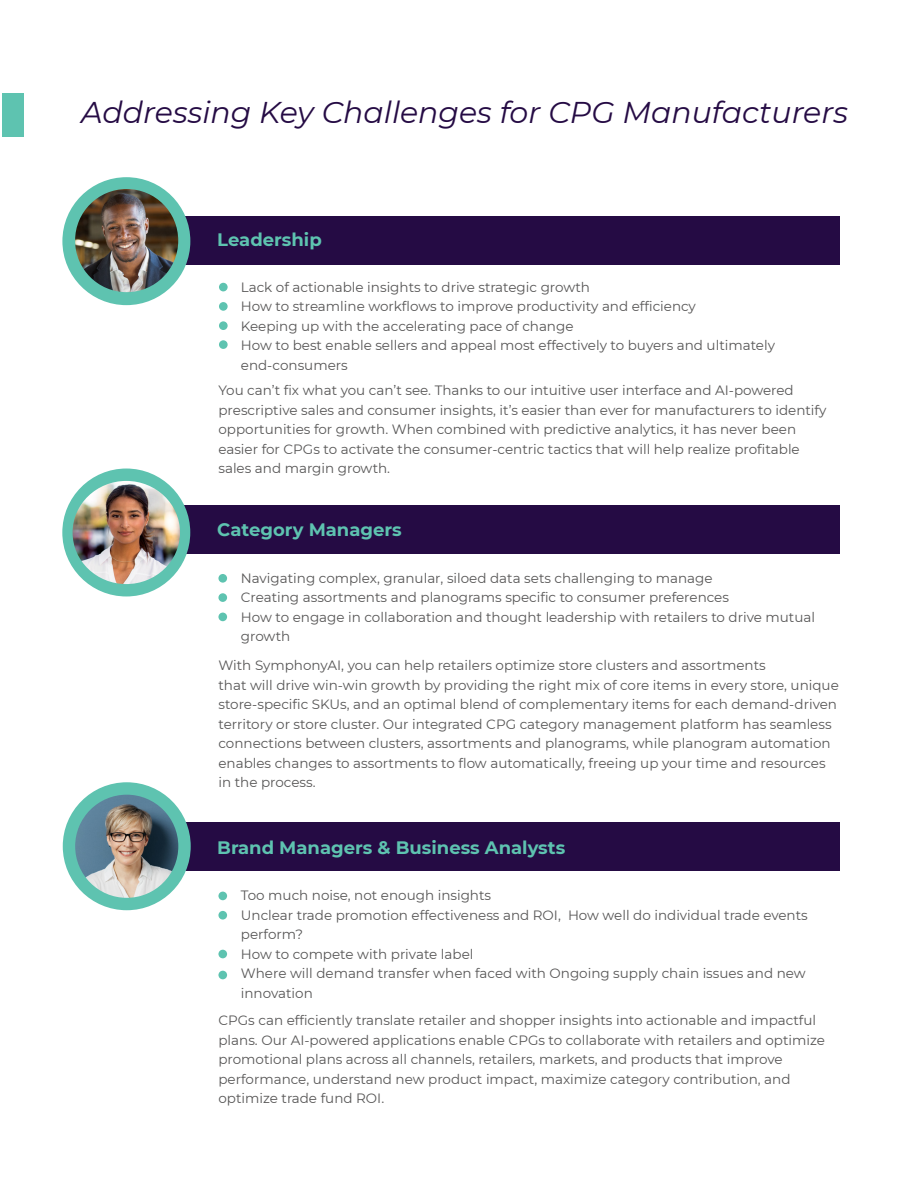
<style>
.page{position:relative;width:918px;height:1188px;background:#fff}
.page>*{position:absolute;margin:0;border:0;box-sizing:border-box;transform-origin:0 0}
.t1{font:italic 30px "Montserrat";color:#250b44}
.t2{font:700 18px "Montserrat";color:#5ec3b0}
.t3{font:13.5px/19.5px "Montserrat";color:#575656}
</style>
<div class="page">
<div style="left:118px;top:216px;width:722px;height:48px;background:#250b44"></div>
<div style="left:62px;top:177px;width:128px;height:128px;background:#5ec3b0;border-radius:50%"></div>
<div style="left:2px;top:94px;width:21px;height:43px;background:#5ec3b0"></div>
<div style="left:118px;top:506px;width:722px;height:48px;background:#250b44"></div>
<div style="left:118px;top:822px;width:722px;height:48px;background:#250b44"></div>
<div style="left:219px;top:283px;width:9px;height:8px;background:#5ec3b0;border-radius:50%"></div>
<div style="left:219px;top:302px;width:9px;height:9px;background:#5ec3b0;border-radius:50%"></div>
<div style="left:219px;top:321px;width:9px;height:9px;background:#5ec3b0;border-radius:50%"></div>
<div style="left:218px;top:574px;width:9px;height:9px;background:#5ec3b0;border-radius:50%"></div>
<div style="left:218px;top:593px;width:9px;height:9px;background:#5ec3b0;border-radius:50%"></div>
<div style="left:218px;top:613px;width:9px;height:8px;background:#5ec3b0;border-radius:50%"></div>
<div style="left:218px;top:892px;width:9px;height:8px;background:#5ec3b0;border-radius:50%"></div>
<div style="left:218px;top:911px;width:9px;height:9px;background:#5ec3b0;border-radius:50%"></div>
<div style="left:218px;top:950px;width:9px;height:8px;background:#5ec3b0;border-radius:50%"></div>
<div style="left:219px;top:340px;width:9px;height:9px;background:#5ec3b0;border-radius:50%"></div>
<div style="left:218px;top:971px;width:9px;height:8px;background:#5ec3b0;border-radius:50%"></div>
<div style="left:62px;top:469px;width:128px;height:127px;background:#5ec3b0;border-radius:50%"></div>
<div style="left:63px;top:782px;width:128px;height:128px;background:#5ec3b0;border-radius:50%"></div>
<img style="left:73px;top:481px;width:107px;height:103px">
<img style="left:75px;top:795px;width:103px;height:103px;border-radius:52px">
<img style="left:75px;top:189px;width:103px;height:103px;border-radius:52px">
<h1 class="t1" style="left:81px;top:92px;width:768px">Addressing Key Challenges for CPG Manufacturers</h1>
<h2 class="t2" style="left:217px;top:227px;width:106px">Leadership</h2>
<p class="t3" style="left:241px;top:277px;width:536px">Lack of actionable insights to drive strategic growth<br>How to streamline workflows to improve productivity and efficiency<br>Keeping up with the accelerating pace of change<br>How to best enable sellers and appeal most effectively to buyers and ultimately end-consumers</p>
<p class="t3" style="left:218px;top:380px;width:610px">You can’t fix what you can’t see. Thanks to our intuitive user interface and AI-powered prescriptive sales and consumer insights, it’s easier than ever for manufacturers to identify opportunities for growth. When combined with predictive analytics, it has never been easier for CPGs to activate the consumer-centric tactics that will help realize profitable sales and margin growth.</p>
<h2 class="t2" style="left:217px;top:517px;width:186px">Category Managers</h2>
<p class="t3" style="left:241px;top:568px;width:576px">Navigating complex, granular, siloed data sets challenging to manage<br>Creating assortments and planograms specific to consumer preferences<br>How to engage in collaboration and thought leadership with retailers to drive mutual growth</p>
<p class="t3" style="left:218px;top:655px;width:622px">With SymphonyAI, you can help retailers optimize store clusters and assortments<br>that will drive win-win growth by providing the right mix of core items in every store, unique store-specific SKUs, and an optimal blend of complementary items for each demand-driven territory or store cluster. Our integrated CPG category management platform has seamless connections between clusters, assortments and planograms, while planogram automation enables changes to assortments to flow automatically, freeing up your time and resources in the process.</p>
<h2 class="t2" style="left:217px;top:834px;width:349px">Brand Managers &amp; Business Analysts</h2>
<p class="t3" style="left:241px;top:885px;width:569px">Too much noise, not enough insights<br>Unclear trade promotion effectiveness and ROI, How well do individual trade events perform?<br>How to compete with private label<br>Where will demand transfer when faced with Ongoing supply chain issues and new innovation</p>
<p class="t3" style="left:218px;top:1010px;width:608px">CPGs can efficiently translate retailer and shopper insights into actionable and impactful plans. Our AI-powered applications enable CPGs to collaborate with retailers and optimize promotional plans across all channels, retailers, markets, and products that improve performance, understand new product impact, maximize category contribution, and optimize trade fund ROI.</p>
</div>
